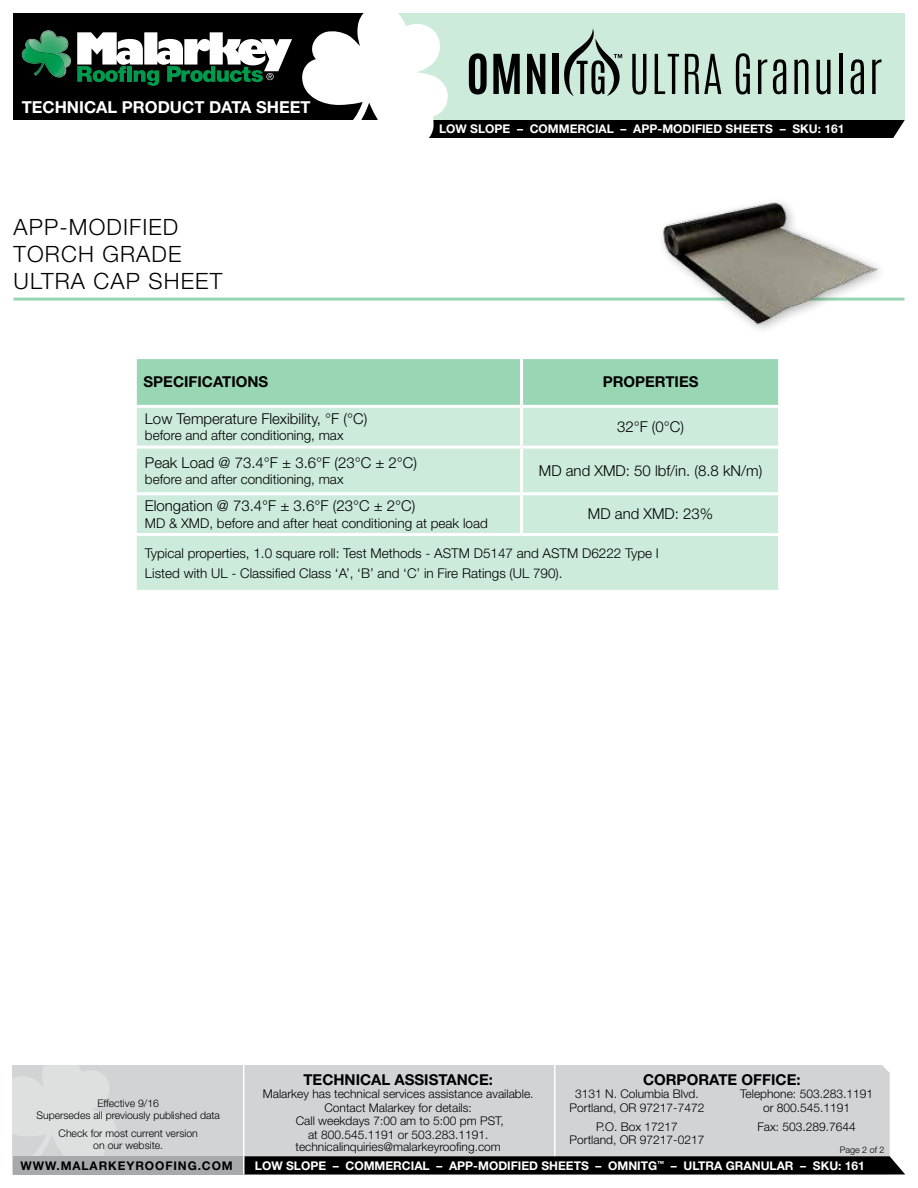
<style>
.page{position:relative;width:918px;height:1188px;background:#fff}
.page>*{position:absolute;margin:0;border:0;box-sizing:border-box;transform-origin:0 0}
.t1{font:300 22.5px/27px "Helvetica Neue LT Std";letter-spacing:.05em;color:#000}
.t2{font:700 16.5px "Helvetica Neue LT Std";color:#fff}
.t3{font:300 15px "Helvetica Neue LT Std";color:#000}
.t4{font:700 15px "Helvetica Neue LT Std";color:#000}
.t5{font:300 13.5px/20.2px "Helvetica Neue LT Std";color:#000}
.t6{font:300 12px/13.4px "Helvetica Neue LT Std";color:#000;text-align:center}
.t7{font:700 12px "Helvetica Neue LT Std";color:#fff}
.t8{font:700 12px "Helvetica Neue LT Std";letter-spacing:.075em;color:#000}
.t9{font:300 10.5px/12px "Helvetica Neue LT Std";color:#000;text-align:center}
.t10{font:300 9px "Helvetica Neue LT Std";color:#000}
</style>
<div class="page">
<div style="left:12px;top:1065px;width:878px;height:109px;background:#d1d3d4"></div>
<hr style="left:554px;top:1065px;width:1px;height:93px;background:#fff">
<svg style="left:12px;top:1065px;width:105px;height:106px;background:#dadcdd"></svg>
<div style="left:14px;top:1156px;width:230px;height:18px;background:#a7a9ac"></div>
<div style="left:14px;top:14px;width:368px;height:106px;background:#000"></div>
<svg style="left:77px;top:32px;width:215px;height:54px"></svg>
<svg style="left:22px;top:30px;width:49px;height:48px"></svg>
<hr style="left:14px;top:298px;width:890px;height:3px;background:#99d6b4">
<div style="left:137px;top:359px;width:641px;height:46px;background:#99d6b4"></div>
<div style="left:137px;top:408px;width:641px;height:182px;background:#ccebda"></div>
<hr style="left:520px;top:359px;width:3px;height:46px;background:#fff">
<hr style="left:520px;top:408px;width:3px;height:38px;background:#fff">
<hr style="left:137px;top:446px;width:385px;height:3px;background:#fff">
<hr style="left:522px;top:446px;width:259px;height:3px;background:#fff">
<hr style="left:520px;top:449px;width:3px;height:43px;background:#fff">
<hr style="left:137px;top:492px;width:385px;height:3px;background:#fff">
<hr style="left:522px;top:492px;width:259px;height:3px;background:#fff">
<hr style="left:520px;top:495px;width:3px;height:38px;background:#fff">
<hr style="left:137px;top:533px;width:385px;height:3px;background:#fff">
<hr style="left:522px;top:533px;width:259px;height:3px;background:#fff">
<div style="left:244px;top:1156px;width:661px;height:18px;background:#000"></div>
<hr style="left:243px;top:1065px;width:1px;height:109px;background:#fff">
<img style="left:596px;top:202px;width:309px;height:167px">
<svg style="left:301px;top:13px;width:604px;height:125px;background:#a6b8ae"></svg>
<h2 class="t2" style="left:22px;top:97px;width:290px">TECHNICAL PRODUCT DATA SHEET</h2>
<h1 class="t1" style="left:14px;top:213px;width:210px">APP-MODIFIED<br>TORCH GRADE<br>ULTRA CAP SHEET</h1>
<p class="t7" style="left:439px;top:121px;width:407px">LOW SLOPE – COMMERCIAL – APP-MODIFIED SHEETS – SKU: 161</p>
<p class="t4" style="left:144px;top:373px;width:126px">SPECIFICATIONS</p>
<p class="t4" style="left:603px;top:373px;width:97px">PROPERTIES</p>
<p class="t3" style="left:145px;top:409px;width:224px">Low Temperature Flexibility, °F (°C)</p>
<p class="t5" style="left:145px;top:425px;width:200px">before and after conditioning, max</p>
<p class="t3" style="left:617px;top:418px;width:69px">32°F (0°C)</p>
<p class="t3" style="left:145px;top:453px;width:274px">Peak Load @ 73.4°F ± 3.6°F (23°C ± 2°C)</p>
<p class="t5" style="left:145px;top:469px;width:200px">before and after conditioning, max</p>
<p class="t3" style="left:539px;top:461px;width:225px">MD and XMD: 50 lbf/in. (8.8 kN/m)</p>
<p class="t3" style="left:145px;top:497px;width:272px">Elongation @ 73.4°F ± 3.6°F (23°C ± 2°C)</p>
<p class="t5" style="left:145px;top:513px;width:344px">MD &amp; XMD, before and after heat conditioning at peak load</p>
<p class="t3" style="left:588px;top:505px;width:127px">MD and XMD: 23%</p>
<p class="t5" style="left:145px;top:542px;width:515px">Typical properties, 1.0 square roll: Test Methods - ASTM D5147 and ASTM D6222 Type I<br>Listed with UL - Classified Class ‘A’, ‘B’ and ‘C’ in Fire Ratings (UL 790).</p>
<p class="t9" style="left:36px;top:1097px;width:185px">Effective 9/16<br>Supersedes all previously published data</p>
<p class="t9" style="left:59px;top:1127px;width:141px">Check for most current version on our website.</p>
<p class="t8" style="left:21px;top:1158px;width:214px">WWW.MALARKEYROOFING.COM</p>
<p class="t4" style="left:303px;top:1070px;width:191px">TECHNICAL ASSISTANCE:</p>
<p class="t6" style="left:263px;top:1087px;width:272px">Malarkey has technical services assistance available.<br>Contact Malarkey for details:<br>Call weekdays 7:00 am to 5:00 pm PST,<br>at 800.545.1191 or 503.283.1191. technicalinquiries@malarkeyroofing.com</p>
<p class="t4" style="left:643px;top:1070px;width:159px">CORPORATE OFFICE:</p>
<p class="t6" style="left:570px;top:1087px;width:136px">3131 N. Columbia Blvd.<br>Portland, OR 97217-7472</p>
<p class="t6" style="left:570px;top:1119px;width:136px">P.O. Box 17217<br>Portland, OR 97217-0217</p>
<p class="t6" style="left:740px;top:1087px;width:134px">Telephone: 503.283.1191 or 800.545.1191</p>
<p class="t6" style="left:757px;top:1119px;width:100px">Fax: 503.289.7644</p>
<p class="t10" style="left:840px;top:1145px;width:46px">Page 2 of 2</p>
<p class="t7" style="left:255px;top:1158px;width:611px">LOW SLOPE – COMMERCIAL – APP-MODIFIED SHEETS – OMNITG<sup>™</sup> – ULTRA GRANULAR – SKU: 161</p>
</div>
